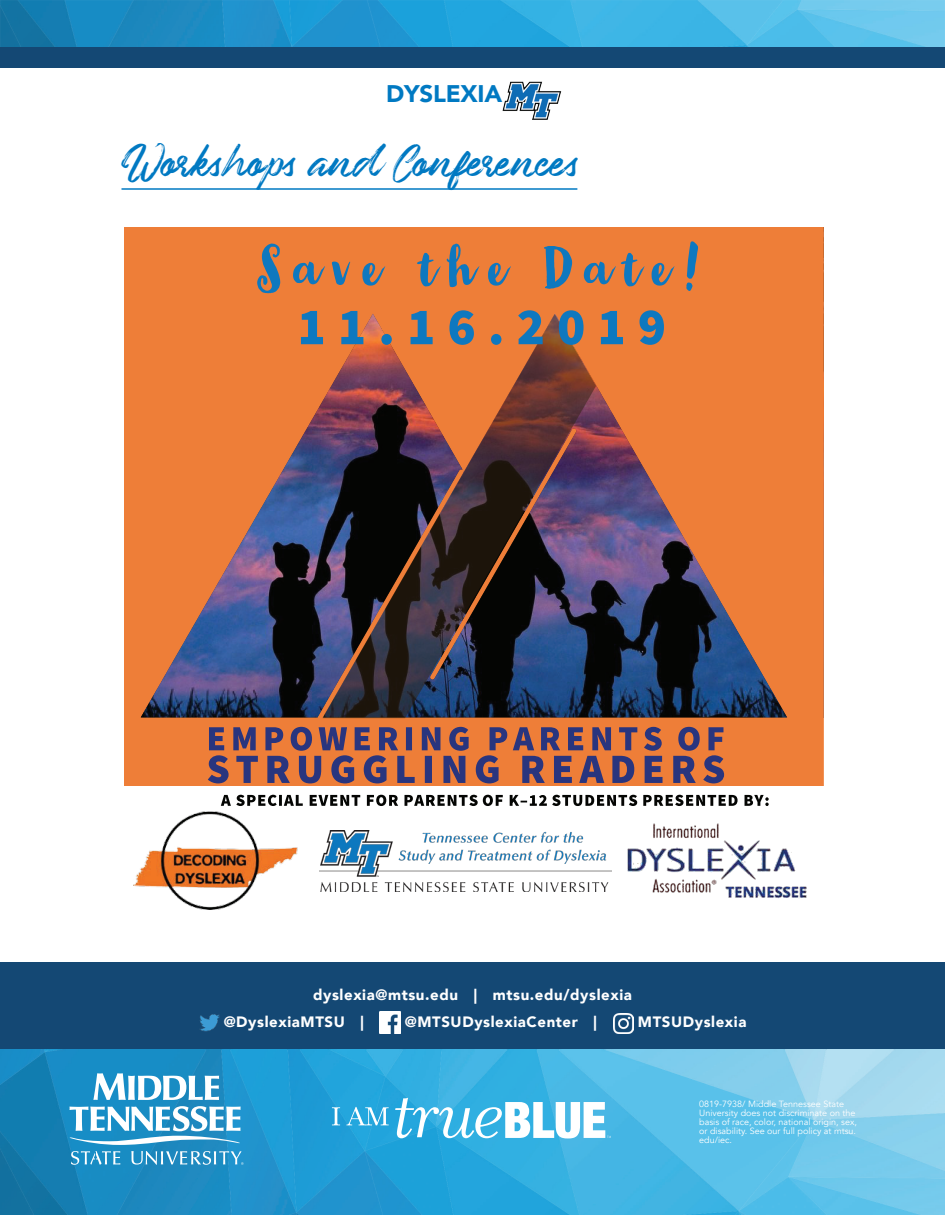
<style>
.page{position:relative;width:945px;height:1215px;background:#fff}
.page>*{position:absolute;margin:0;border:0;box-sizing:border-box;transform-origin:0 0}
.t1{font:36px "Underland";color:#0079c2}
.t2{font:900 24px "Avenir";letter-spacing:-.01em;color:#0079c2}
.t3{font:900 15px/27px "Avenir";letter-spacing:.04em;color:#fff}
.t4{font:9px/9px "Avenir";color:#fff}
</style>
<div class="page">
<div style="left:0;top:962px;width:945px;height:88px;background:#144874"></div>
<img style="left:0;top:1050px;width:945px;height:165px">
<svg style="left:332px;top:1107px;width:8px;height:18px"></svg>
<svg style="left:346px;top:1107px;width:43px;height:18px"></svg>
<svg style="left:395px;top:1098px;width:216px;height:41px"></svg>
<svg style="left:93px;top:1073px;width:126px;height:27px"></svg>
<svg style="left:69px;top:1106px;width:172px;height:39px"></svg>
<svg style="left:71px;top:1151px;width:173px;height:14px;background:#52a7d1"></svg>
<img style="left:0;top:0;width:945px;height:47px">
<div style="left:0;top:47px;width:945px;height:21px;background:#144874"></div>
<hr style="left:122px;top:188px;width:455px;height:2px;background:#0079c2">
<img style="left:199px;top:1014px;width:21px;height:18px">
<img style="left:380px;top:1011px;width:20px;height:22px">
<img style="left:613px;top:1014px;width:20px;height:20px">
<img style="left:502px;top:82px;width:59px;height:38px">
<img style="left:125px;top:227px;width:699px;height:559px">
<svg style="left:257px;top:243px;width:128px;height:50px;background:#be7c54"></svg>
<svg style="left:417px;top:244px;width:94px;height:43px;background:#b47c5a"></svg>
<svg style="left:544px;top:246px;width:28px;height:43px"></svg>
<svg style="left:584px;top:253px;width:61px;height:34px;background:#ac7c5f"></svg>
<svg style="left:652px;top:263px;width:22px;height:23px"></svg>
<svg style="left:686px;top:241px;width:12px;height:50px"></svg>
<svg style="left:208px;top:727px;width:516px;height:56px;background:#9c5f54"></svg>
<img style="left:320px;top:830px;width:291px;height:61px">
<img style="left:133px;top:812px;width:165px;height:98px">
<svg style="left:221px;top:795px;width:82px;height:11px"></svg>
<svg style="left:310px;top:795px;width:50px;height:11px"></svg>
<svg style="left:367px;top:795px;width:31px;height:11px"></svg>
<svg style="left:405px;top:795px;width:98px;height:11px"></svg>
<svg style="left:510px;top:795px;width:127px;height:11px"></svg>
<svg style="left:643px;top:795px;width:95px;height:11px"></svg>
<svg style="left:745px;top:795px;width:24px;height:11px"></svg>
<svg style="left:301px;top:311px;width:22px;height:33px"></svg>
<svg style="left:341px;top:311px;width:22px;height:33px"></svg>
<div style="left:381px;top:334px;width:11px;height:11px;background:#0e78bf;border-radius:50%"></div>
<svg style="left:411px;top:311px;width:22px;height:33px"></svg>
<svg style="left:449px;top:310px;width:25px;height:35px"></svg>
<div style="left:491px;top:334px;width:10px;height:11px;background:#0e78bf;border-radius:50%"></div>
<svg style="left:518px;top:310px;width:25px;height:34px"></svg>
<svg style="left:559px;top:310px;width:25px;height:35px"></svg>
<svg style="left:601px;top:311px;width:22px;height:33px"></svg>
<svg style="left:640px;top:310px;width:24px;height:35px"></svg>
<img style="left:628px;top:823px;width:179px;height:75px">
<h2 class="t2" style="left:386px;top:73px;width:118px">DYSLEXIA</h2>
<h1 class="t1" style="left:122px;top:142px;width:457px">Workshops and Conferences</h1>
<h3 class="t3" style="left:224px;top:981px;width:410px;text-indent:89px">dyslexia@mtsu.edu | mtsu.edu/dyslexia @DyslexiaMTSU |</h3>
<h3 class="t3" style="left:405px;top:1008px;width:194px">@MTSUDyslexiaCenter |</h3>
<h3 class="t3" style="left:638px;top:1008px;width:110px">MTSUDyslexia</h3>
<p class="t4" style="left:699px;top:1099px;width:159px">0819-7938/ Middle Tennessee State University does not discriminate on the basis of race, color, national origin, sex, or disability. See our full policy at mtsu. edu/iec.</p>
</div>
